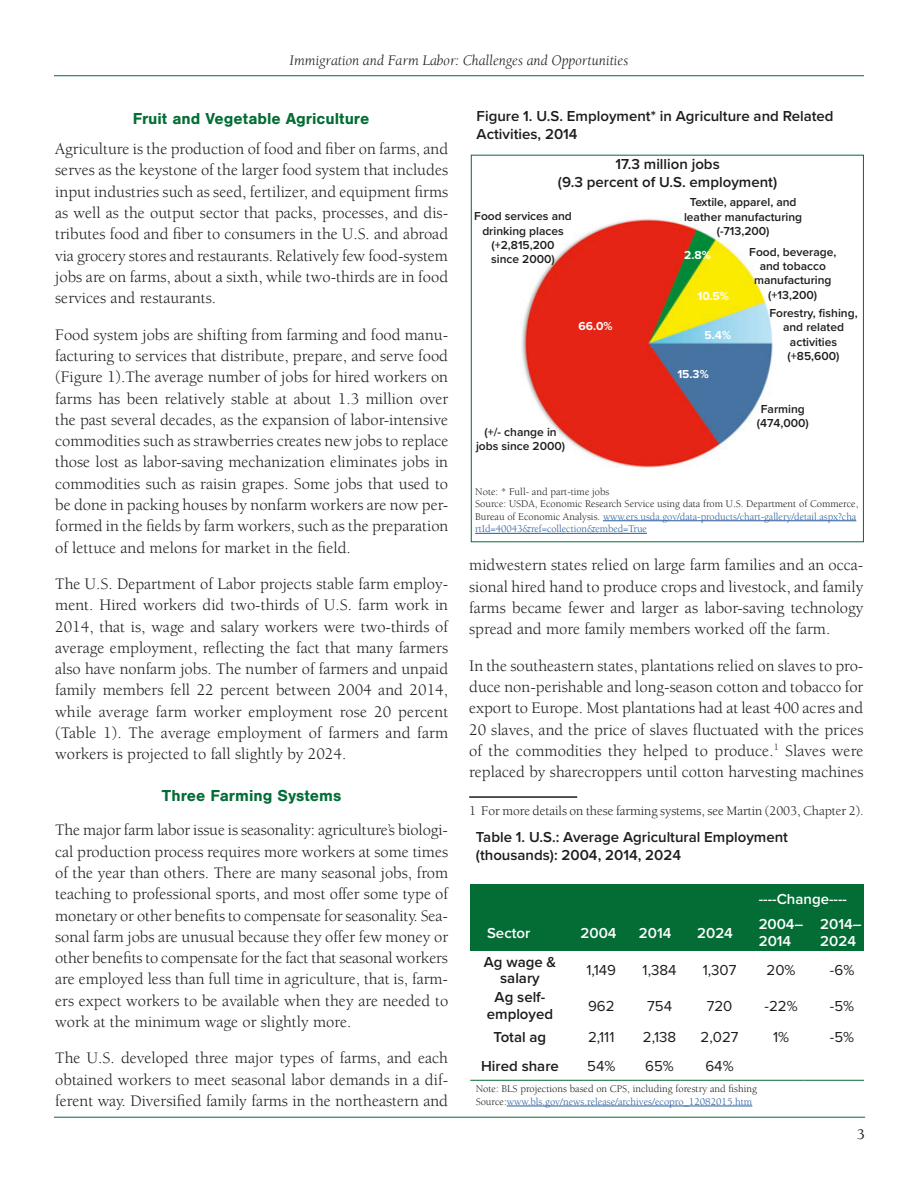
<style>
.page{position:relative;width:918px;height:1188px;background:#fff}
.page>*{position:absolute;margin:0;border:0;box-sizing:border-box;transform-origin:0 0}
.t1{font:16.5px/21.3px "Berkeley Std";color:#1d1d1b;text-align:justify}
.t2{font:700 16.5px "Nimbus San";color:#036d35}
.t3{font:600 15px/16.5px "Proxima Nova";color:#1d1d1b;text-align:center}
.t4{font:15px/31.3px "Proxima Nova";color:#1d1d1b}
.t5{font:italic 15px "Berkeley Std";color:#1d1d1b}
.t6{font:600 15px/16.5px "Proxima Nova";color:#fff}
.t7{font:500 15px "Berkeley Std";color:#1d1d1b}
.t8{font:13.5px "Berkeley Std";letter-spacing:-.005em;color:#1d1d1b}
.t9{font:600 12px/14.4px "Proxima Nova";color:#1d1d1b;text-align:center}
.t10{font:700 12px "Proxima Nova";color:#fff}
.t11{font:10.5px/12.6px "Berkeley Std";color:#1d1d1b}
.s1{color:#275b9b}
</style>
<div class="page">
<hr style="left:54px;top:75px;width:810px;height:1px;background:#036d35">
<hr style="left:54px;top:1117px;width:811px;height:1px;background:#036d35">
<hr style="left:470px;top:1080px;width:94px;height:1px;background:#036d35">
<hr style="left:564px;top:1080px;width:58px;height:1px;background:#036d35">
<hr style="left:622px;top:1080px;width:58px;height:1px;background:#036d35">
<hr style="left:680px;top:1080px;width:62px;height:1px;background:#036d35">
<hr style="left:742px;top:1080px;width:62px;height:1px;background:#036d35">
<hr style="left:804px;top:1080px;width:60px;height:1px;background:#036d35">
<hr style="left:507px;top:1106px;width:245px;height:1px;background:#275b9b">
<hr style="left:469px;top:796px;width:108px;height:2px;background:#1d1d1b">
<hr style="left:603px;top:520px;width:253px;height:1px;background:#275b9b">
<hr style="left:475px;top:533px;width:172px;height:1px;background:#275b9b">
<div style="left:471px;top:155px;width:393px;height:387px;border:1px solid #036d35"></div>
<img style="left:520px;top:216px;width:253px;height:252px">
<div style="left:470px;top:884px;width:94px;height:29px;background:#036d35"></div>
<div style="left:564px;top:884px;width:58px;height:29px;background:#036d35"></div>
<div style="left:622px;top:884px;width:58px;height:29px;background:#036d35"></div>
<div style="left:680px;top:884px;width:62px;height:29px;background:#036d35"></div>
<div style="left:742px;top:884px;width:122px;height:29px;background:#036d35"></div>
<div style="left:470px;top:913px;width:94px;height:38px;background:#036d35"></div>
<div style="left:564px;top:913px;width:58px;height:38px;background:#036d35"></div>
<div style="left:622px;top:913px;width:58px;height:38px;background:#036d35"></div>
<div style="left:680px;top:913px;width:62px;height:38px;background:#036d35"></div>
<div style="left:742px;top:913px;width:62px;height:38px;background:#036d35"></div>
<div style="left:804px;top:913px;width:60px;height:38px;background:#036d35"></div>
<p class="t5" style="left:290px;top:52px;width:340px">Immigration and Farm Labor: Challenges and Opportunities</p>
<p class="t2" style="left:133px;top:110px;width:238px">Fruit and Vegetable Agriculture</p>
<p class="t1" style="left:55px;top:139px;width:395px">Agriculture is the production of food and fiber on farms, and serves as the keystone of the larger food system that includes input industries such as seed, fertilizer, and equipment firms as well as the output sector that packs, processes, and dis&shy;tributes food and fiber to consumers in the U.S. and abroad via grocery stores and restaurants. Relatively few food-system jobs are on farms, about a sixth, while two-thirds are in food services and restaurants.</p>
<p class="t1" style="left:55px;top:324px;width:395px">Food system jobs are shifting from farming and food manu&shy;facturing to services that distribute, prepare, and serve food (Figure 1).The average number of jobs for hired workers on farms has been relatively stable at about 1.3 million over the past several decades, as the expansion of labor-intensive commodities such as strawberries creates new jobs to replace those lost as labor-saving mechanization eliminates jobs in commodities such as raisin grapes. Some jobs that used to be done in packing houses by nonfarm workers are now per&shy;formed in the fields by farm workers, such as the preparation of lettuce and melons for market in the field.</p>
<p class="t1" style="left:55px;top:573px;width:395px">The U.S. Department of Labor projects stable farm employ&shy;ment. Hired workers did two-thirds of U.S. farm work in 2014, that is, wage and salary workers were two-thirds of average employment, reflecting the fact that many farmers also have nonfarm jobs. The number of farmers and unpaid family members fell 22 percent between 2004 and 2014, while average farm worker employment rose 20 percent (Table 1). The average employment of farmers and farm workers is projected to fall slightly by 2024.</p>
<p class="t2" style="left:162px;top:786px;width:181px">Three Farming Systems</p>
<p class="t1" style="left:55px;top:820px;width:395px">The major farm labor issue is seasonality: agriculture’s biologi&shy;cal production process requires more workers at some times of the year than others. There are many seasonal jobs, from teaching to professional sports, and most offer some type of monetary or other benefits to compensate for seasonality. Sea&shy;sonal farm jobs are unusual because they offer few money or other benefits to compensate for the fact that seasonal workers are employed less than full time in agriculture, that is, farm&shy;ers expect workers to be available when they are needed to work at the minimum wage or slightly more.</p>
<p class="t1" style="left:55px;top:1048px;width:394px">The U.S. developed three major types of farms, and each obtained workers to meet seasonal labor demands in a dif&shy;ferent way. Diversified family farms in the northeastern and</p>
<p class="t3" style="left:477px;top:107px;width:358px;line-height:18px;text-align:left">Figure 1. U.S. Employment* in Agriculture and Related<br>Activities, 2014</p>
<h5 class="t3" style="left:615px;top:156px;width:106px">17.3 million jobs</h5>
<p class="t3" style="left:558px;top:174px;width:221px">(9.3 percent of U.S. employment)</p>
<p class="t9" style="left:690px;top:195px;width:108px">Textile, apparel, and</p>
<p class="t9" style="left:474px;top:209px;width:99px">Food services and</p>
<p class="t9" style="left:684px;top:210px;width:120px">leather manufacturing</p>
<p class="t9" style="left:482px;top:224px;width:83px">drinking places</p>
<p class="t9" style="left:717px;top:224px;width:54px">(-713,200)</p>
<p class="t9" style="left:491px;top:238px;width:65px">(+2,815,200</p>
<p class="t10" style="left:684px;top:248px;width:28px">2.8%</p>
<p class="t9" style="left:749px;top:245px;width:88px">Food, beverage,</p>
<p class="t9" style="left:491px;top:253px;width:65px">since 2000)</p>
<p class="t9" style="left:754px;top:259px;width:79px">and tobacco manufacturing</p>
<p class="t10" style="left:697px;top:288px;width:33px">10.5%</p>
<p class="t9" style="left:768px;top:286px;width:91px;line-height:17.9px;text-align:left">(+13,200)<br>Forestry, fishing,</p>
<p class="t10" style="left:579px;top:319px;width:36px">66.0%</p>
<p class="t9" style="left:783px;top:320px;width:62px">and related</p>
<p class="t10" style="left:705px;top:328px;width:28px">5.4%</p>
<p class="t10" style="left:677px;top:367px;width:33px">15.3%</p>
<p class="t9" style="left:757px;top:402px;width:54px">Farming (474,000)</p>
<p class="t9" style="left:476px;top:425px;width:91px">(+/- change in jobs since 2000)</p>
<p class="t11" style="left:475px;top:485px;width:385px">Note: * Full- and part-time jobs<br>Source: USDA, Economic Research Service using data from U.S. Department of Commerce, Bureau of Economic Analysis. <span class="s1">www.ers.usda.gov/data-products/chart-gallery/detail.aspx?cha rtId=40043&amp;ref=collection&amp;embed=True</span></p>
<p class="t1" style="left:469px;top:555px;width:396px">midwestern states relied on large farm families and an occa&shy;sional hired hand to produce crops and livestock, and family farms became fewer and larger as labor-saving technology spread and more family members worked off the farm.</p>
<p class="t1" style="left:469px;top:655px;width:396px">In the southeastern states, plantations relied on slaves to pro&shy;duce non-perishable and long-season cotton and tobacco for export to Europe. Most plantations had at least 400 acres and 20 slaves, and the price of slaves fluctuated with the prices of the commodities they helped to produce.<sup>1</sup> Slaves were replaced by sharecroppers until cotton harvesting machines</p>
<p class="t8" style="left:469px;top:804px;width:396px">1 For more details on these farming systems, see Martin (2003, Chapter 2).</p>
<h5 class="t3" style="left:476px;top:829px;width:314px">Table 1. U.S.: Average Agricultural Employment</h5>
<p class="t3" style="left:476px;top:847px;width:207px">(thousands): 2004, 2014, 2024</p>
<p class="t6" style="left:759px;top:892px;width:90px">----Change----</p>
<p class="t6" style="left:487px;top:925px;width:45px">Sector</p>
<p class="t6" style="left:581px;top:925px;width:38px">2004</p>
<p class="t6" style="left:639px;top:925px;width:34px">2014</p>
<p class="t6" style="left:697px;top:925px;width:37px">2024</p>
<p class="t6" style="left:759px;top:916px;width:46px">2004–<br>2014</p>
<p class="t6" style="left:820px;top:916px;width:43px">2014–<br>2024</p>
<p class="t3" style="left:484px;top:954px;width:74px">Ag wage &amp; salary</p>
<p class="t3" style="left:487px;top:989px;width:68px">Ag self&shy;employed</p>
<p class="t3" style="left:494px;top:1029px;width:54px">Total ag</p>
<p class="t9" style="left:788px;top:335px;width:53px;text-align:left">activities (+85,600)</p>
<p class="t4" style="left:586px;top:955px;width:31px">1,149</p>
<p class="t4" style="left:588px;top:990px;width:28px">962<br>2,111</p>
<p class="t4" style="left:643px;top:955px;width:35px">1,384</p>
<p class="t4" style="left:643px;top:990px;width:35px">754<br>2,138</p>
<p class="t4" style="left:703px;top:955px;width:35px">1,307</p>
<p class="t4" style="left:701px;top:990px;width:39px;text-align:center">720<br>2,027</p>
<p class="t4" style="left:767px;top:955px;width:30px">20%</p>
<p class="t4" style="left:765px;top:990px;width:35px;text-align:center">-22%<br>1%</p>
<p class="t4" style="left:830px;top:955px;width:26px">-6%</p>
<p class="t4" style="left:830px;top:990px;width:26px">-5% -5%</p>
<p class="t3" style="left:481px;top:1058px;width:79px">Hired share</p>
<p class="t4" style="left:587px;top:1051px;width:30px">54%</p>
<p class="t4" style="left:645px;top:1051px;width:30px">65%</p>
<p class="t4" style="left:705px;top:1051px;width:30px">64%</p>
<p class="t11" style="left:476px;top:1083px;width:283px">Note: BLS projections based on CPS, including forestry and fishing<br>Source:<span class="s1">www.bls.gov/news.release/archives/ecopro_12082015.htm</span></p>
<p class="t7" style="left:857px;top:1126px;width:9px">3</p>
</div>
